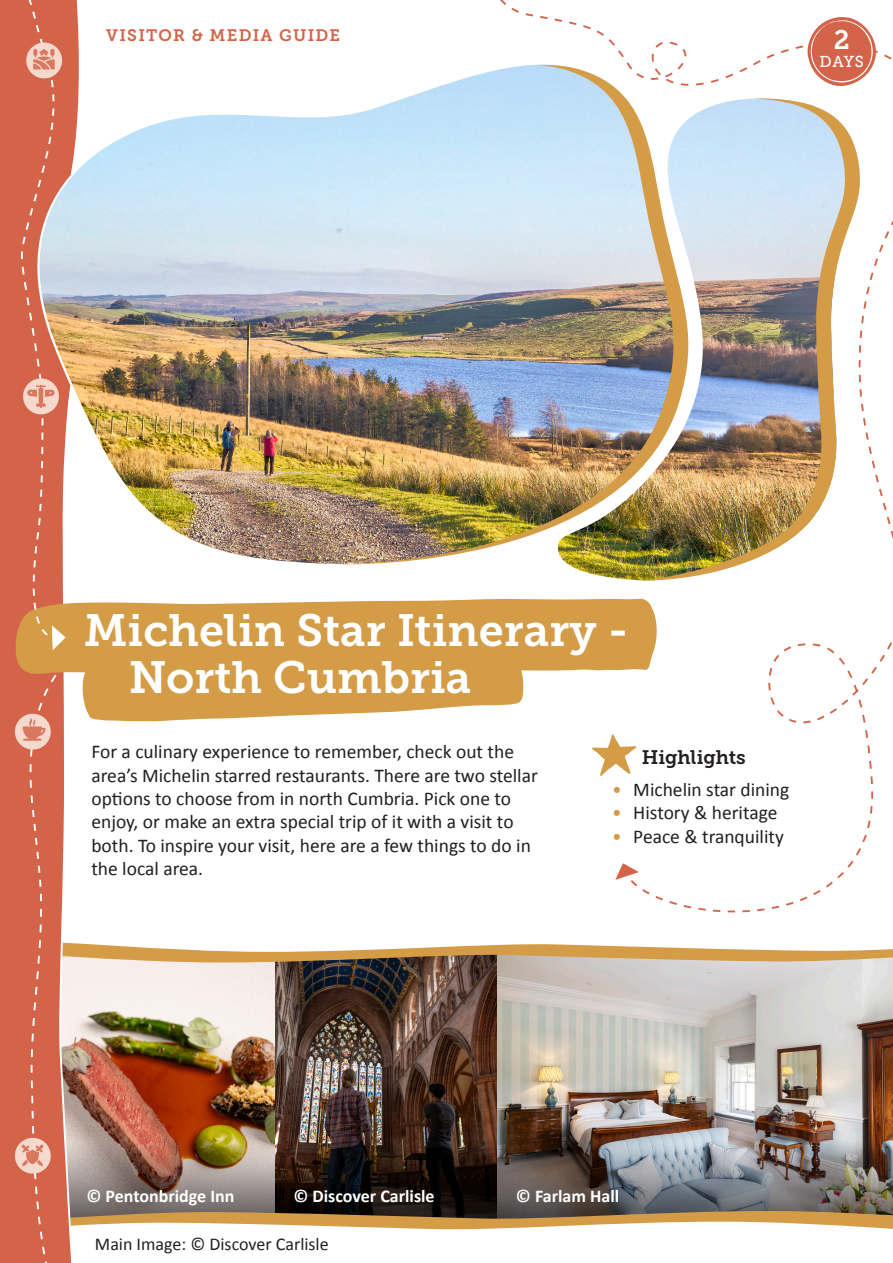
<style>
.page{position:relative;width:893px;height:1263px;background:#fff}
.page>*{position:absolute;margin:0;border:0;box-sizing:border-box;transform-origin:0 0}
.Page_1_Title{font:45px "Museo Slab 700";color:#fff}
.t1{font:26.85px "Museo Slab 700";color:#fff}
.Page_1_Body_Text__Intro{font:19.5px/23.4px "Calibri";color:#231f20}
.Page_1_Highlights_-_Title{font:19.5px "Museo Slab 700";letter-spacing:-.005em;color:#231f20}
.t2{font:700 18px "Calibri";color:#fff}
.t3{font:18px "Calibri";color:#231f20}
.Page_1_Highlights_-_Title-2{font:16.5px "Museo Slab 700";letter-spacing:.075em;color:#d3644a}
.Days_-_Intro{font:15.75px "Museo Slab 500";color:#fff}
.s1{color:#d49c46}
</style>
<div class="page">
<img style="left:0;top:0;width:893px;height:1263px">
<p class="Page_1_Highlights_-_Title-2" style="left:106px;top:26px;width:235px">VISITOR &amp; MEDIA GUIDE</p>
<p class="t1" style="left:834px;top:25px;width:17px">2</p>
<p class="Days_-_Intro" style="left:820px;top:53px;width:46px">DAYS</p>
<p class="Page_1_Title" style="left:84px;top:605px;width:546px">Michelin Star Itinerary -</p>
<p class="Page_1_Title" style="left:129px;top:651px;width:344px">North Cumbria</p>
<p class="Page_1_Body_Text__Intro" style="left:91px;top:739px;width:448px">For a culinary experience to remember, check out the area’s Michelin starred restaurants. There are two stellar options to choose from in north Cumbria. Pick one to enjoy, or make an extra special trip of it with a visit to both. To inspire your visit, here are a few things to do in the local area.</p>
<p class="Page_1_Highlights_-_Title" style="left:642px;top:746px;width:106px">Highlights</p>
<p class="Page_1_Body_Text__Intro" style="left:612px;top:777px;width:179px"><span class="s1">•</span> Michelin star dining</p>
<p class="Page_1_Body_Text__Intro" style="left:612px;top:800px;width:167px"><span class="s1">•</span> History &amp; heritage</p>
<p class="Page_1_Body_Text__Intro" style="left:612px;top:824px;width:173px"><span class="s1">•</span> Peace &amp; tranquility</p>
<p class="t2" style="left:86px;top:1184px;width:150px">© Pentonbridge Inn</p>
<p class="t2" style="left:293px;top:1184px;width:143px">© Discover Carlisle</p>
<p class="t2" style="left:516px;top:1184px;width:105px">© Farlam Hall</p>
<p class="t3" style="left:95px;top:1232px;width:235px">Main Image: © Discover Carlisle</p>
</div>
